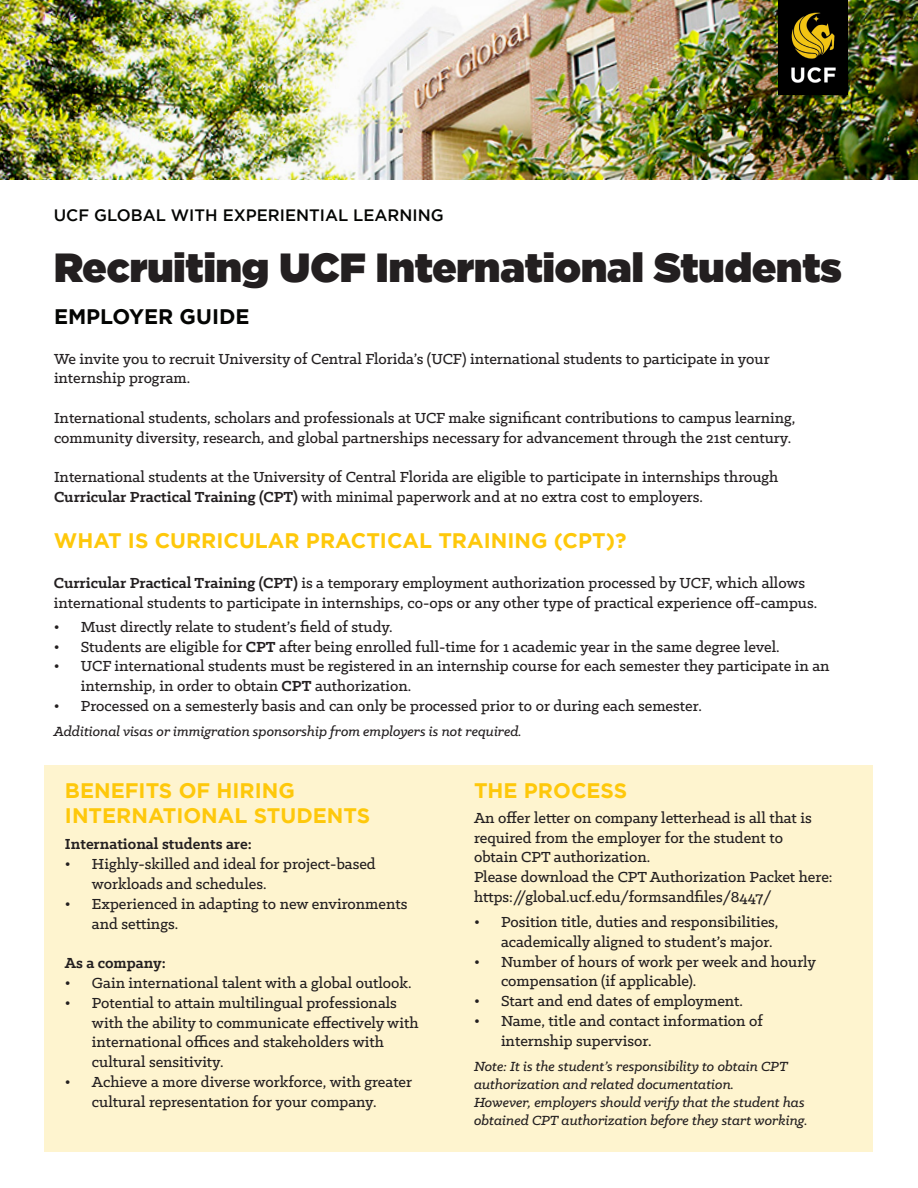
<style>
.page{position:relative;width:918px;height:1188px;background:#fff}
.page>*{position:absolute;margin:0;border:0;box-sizing:border-box;transform-origin:0 0}
.t1{font:900 40.5px "Gotham";color:#231f20}
.t2{font:700 21px/25.2px "Gotham";color:#fec80b}
.t3{font:700 21px "Gotham";color:#040503}
.t4{font:500 16.5px/19.8px "Klinic Slab";color:#231f20}
.t5{font:700 16.5px "Klinic Slab";color:#231f20}
.t6{font:500 16.5px "Gotham";color:#040503}
.t7{font:italic 500 15px/18px "Klinic Slab";color:#231f20}
.s1{font-weight:700}
</style>
<div class="page">
<img style="left:1px;top:0;width:916px;height:180px">
<div style="left:45px;top:765px;width:828px;height:387px;background:#fef4cf"></div>
<img style="left:779px;top:0;width:68px;height:94px">
<p class="t6" style="left:54px;top:205px;width:391px">UCF GLOBAL WITH EXPERIENTIAL LEARNING</p>
<h1 class="t1" style="left:54px;top:244px;width:789px">Recruiting UCF International Students</h1>
<p class="t3" style="left:54px;top:304px;width:197px">EMPLOYER GUIDE</p>
<p class="t4" style="left:54px;top:348px;width:717px">We invite you to recruit University of Central Florida’s (UCF) international students to participate in your internship program.</p>
<p class="t4" style="left:54px;top:408px;width:743px">International students, scholars and professionals at UCF make significant contributions to campus learning, community diversity, research, and global partnerships necessary for advancement through the 21st century.</p>
<p class="t4" style="left:54px;top:467px;width:726px">International students at the University of Central Florida are eligible to participate in internships through<br><span class="s1">Curricular Practical Training (CPT)</span> with minimal paperwork and at no extra cost to employers.</p>
<p class="t2" style="left:54px;top:527px;width:574px">WHAT IS CURRICULAR PRACTICAL TRAINING (CPT)?</p>
<p class="t4" style="left:54px;top:572px;width:765px"><span class="s1">Curricular Practical Training (CPT)</span> is a temporary employment authorization processed by UCF, which allows international students to participate in internships, co-ops or any other type of practical experience off-campus.</p>
<p class="t4" style="left:54px;top:616px;width:340px">• Must directly relate to student’s field of study.</p>
<p class="t4" style="left:54px;top:636px;width:727px">• Students are eligible for <span class="s1">CPT</span> after being enrolled full-time for 1 academic year in the same degree level.</p>
<p class="t4" style="left:81px;top:656px;width:750px;text-indent:-27px">• UCF international students must be registered in an internship course for each semester they participate in an internship, in order to obtain <span class="s1">CPT</span> authorization.</p>
<p class="t4" style="left:54px;top:696px;width:650px">• Processed on a semesterly basis and can only be processed prior to or during each semester.</p>
<p class="t7" style="left:54px;top:722px;width:470px">Additional visas or immigration sponsorship from employers is not required.</p>
<p class="t2" style="left:65px;top:777px;width:307px">BENEFITS OF HIRING<br>INTERNATIONAL STUDENTS</p>
<p class="t2" style="left:474px;top:777px;width:155px">THE PROCESS</p>
<p class="t5" style="left:65px;top:833px;width:188px">International students are:</p>
<p class="t4" style="left:92px;top:854px;width:285px;text-indent:-27px">• Highly-skilled and ideal for project-based workloads and schedules.</p>
<p class="t4" style="left:92px;top:893px;width:317px;text-indent:-27px">• Experienced in adapting to new environments and settings.</p>
<p class="t5" style="left:65px;top:952px;width:102px">As a company:</p>
<p class="t4" style="left:65px;top:973px;width:348px">• Gain international talent with a global outlook.</p>
<p class="t4" style="left:92px;top:992px;width:328px;text-indent:-27px">• Potential to attain multilingual professionals with the ability to communicate effectively with international offices and stakeholders with cultural sensitivity.</p>
<p class="t4" style="left:65px;top:1072px;width:349px;text-align:center">• Achieve a more diverse workforce, with greater cultural representation for your company.</p>
<p class="t4" style="left:474px;top:807px;width:360px">An offer letter on company letterhead is all that is required from the employer for the student to<br>obtain CPT authorization.<br>Please download the CPT Authorization Packet here: https://global.ucf.edu/formsandfiles/8447/</p>
<p class="t4" style="left:501px;top:912px;width:279px;text-indent:-27px">• Position title, duties and responsibilities, academically aligned to student’s major.</p>
<p class="t4" style="left:501px;top:951px;width:316px;text-indent:-27px">• Number of hours of work per week and hourly compensation (if applicable).</p>
<p class="t4" style="left:474px;top:991px;width:271px">• Start and end dates of employment.</p>
<p class="t4" style="left:501px;top:1011px;width:264px;text-indent:-27px">• Name, title and contact information of internship supervisor.</p>
<p class="t7" style="left:474px;top:1057px;width:335px">Note: It is the student’s responsibility to obtain CPT authorization and related documentation.<br>However, employers should verify that the student has obtained CPT authorization before they start working.</p>
</div>
